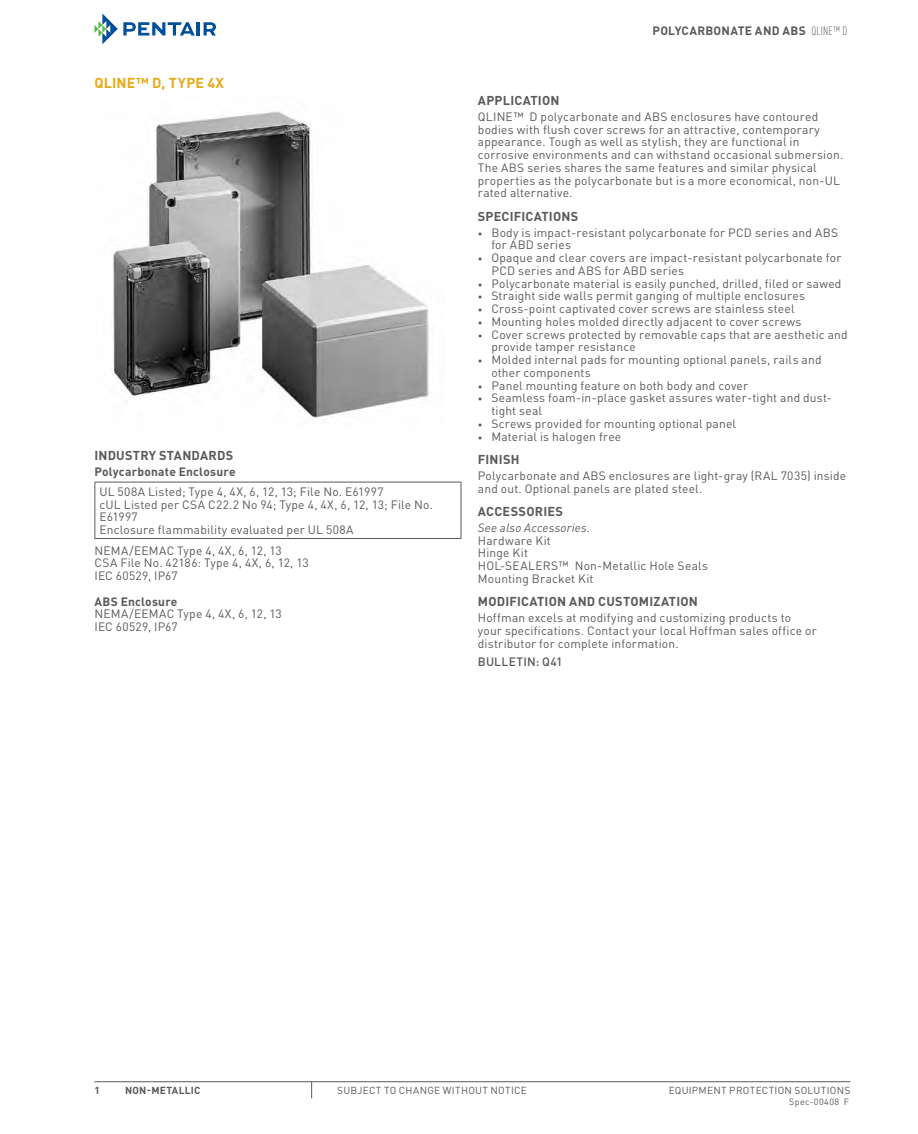
<style>
.page{position:relative;width:918px;height:1134px;background:#fff}
.page>*{position:absolute;margin:0;border:0;box-sizing:border-box;transform-origin:0 0}
.t1{font:700 14.25px "DIN Pro";color:#e4aa17}
.t2{font:700 12.75px "DIN Pro";letter-spacing:.015em;color:#58595b}
.t3{font:12px/12.8px "DIN Pro";letter-spacing:.015em;color:#58595b}
.t4{font:700 12px "DIN Pro";letter-spacing:.02em;color:#58595b}
.t5{font:700 12px "DIN Pro";letter-spacing:.055em;color:#58595b}
.t6{font:italic 12px "DIN Pro";letter-spacing:.015em;color:#58595b}
.t7{font:500 12px "DIN Pro";letter-spacing:.025em;color:#58595b}
.t8{font:10.2px "DIN Pro";letter-spacing:.025em;color:#58595b}
.t9{font:700 10.2px "DIN Pro";letter-spacing:.025em;color:#58595b}
.t10{font:9px "DIN Pro";letter-spacing:.05em;color:#58595b}
.s1{font-weight:300;font-stretch:condensed}
.s2{font-size:9px}
</style>
<div class="page">
<svg style="left:95px;top:14px;width:100px;height:30px"></svg>
<hr style="left:197px;top:22px;width:3px;height:14px;background:#004f9a">
<svg style="left:204px;top:22px;width:12px;height:14px"></svg>
<hr style="left:94px;top:1081px;width:756px;height:1px;background:#58595b">
<svg style="left:311px;top:1082px;width:1px;height:16px"></svg>
<img style="left:113px;top:111px;width:317px;height:307px">
<hr style="left:94px;top:482px;width:367px;height:1px;background:#58595b">
<hr style="left:94px;top:538px;width:367px;height:1px;background:#58595b">
<hr style="left:94px;top:482px;width:1px;height:56px;background:#58595b">
<hr style="left:461px;top:482px;width:1px;height:56px;background:#58595b">
<p class="t1" style="left:94px;top:71px;width:18px">QLINE</p>
<p class="t1" style="left:136px;top:71px;width:90px">™ D, Type 4X</p>
<p class="t2" style="left:94px;top:444px;width:48px">IND USTRY</p>
<p class="t2" style="left:159px;top:444px;width:11px">STANDARD</p>
<p class="t2" style="left:226px;top:444px;width:9px">S</p>
<p class="t4" style="left:94px;top:461px;width:143px">Polycarbonate Enclosure</p>
<p class="t3" style="left:99px;top:484px;width:335px">UL 508A Listed; Type 4, 4X, 6, 12, 13; File No. E61997<br>cUL Listed per CSA C22.2 No 94; Type 4, 4X, 6, 12, 13; File No.<br>E61997<br>Enclosure flammability evaluated per UL 508A</p>
<p class="t3" style="left:94px;top:543px;width:216px">NEMA/EEMAC Type 4, 4X, 6, 12, 13<br>CSA File No. 42186: Type 4, 4X, 6, 12, 13<br>IEC 60529, IP67</p>
<p class="t4" style="left:94px;top:591px;width:85px">ABS Enclosure</p>
<p class="t3" style="left:94px;top:606px;width:189px">NEMA/EEMAC Type 4, 4X, 6, 12, 13<br>IEC 60529, IP67</p>
<p class="t5" style="left:652px;top:21px;width:196px">Polycarbonate and ABS <span class="s1">QLINE™ D</span></p>
<p class="t2" style="left:478px;top:90px;width:33px">APPLICATION</p>
<p class="t3" style="left:478px;top:109px;width:367px">QLINE™ D polycarbonate and ABS enclosures have contoured bodies with flush cover screws for an attractive, contemporary appearance. Tough as well as stylish, they are functional in corrosive environments and can withstand occasional submersion.<br>The ABS series shares the same features and similar physical properties as the polycarbonate but is a more economical, non-UL rated alternative.</p>
<p class="t2" style="left:478px;top:205px;width:52px">SPECI FICATION</p>
<p class="t2" style="left:571px;top:205px;width:9px">S</p>
<p class="t3" style="left:491px;top:225px;width:348px;text-indent:-14px"><span class="s2">•</span> Body is impact-resistant polycarbonate for PCD series and ABS for ABD series</p>
<p class="t3" style="left:491px;top:250px;width:352px;text-indent:-14px"><span class="s2">•</span> Opaque and clear covers are impact-resistant polycarbonate for<br>PCD series and ABS for ABD series</p>
<p class="t3" style="left:478px;top:276px;width:365px"><span class="s2">•</span> Polycarbonate material is easily punched, drilled, filed or sawed</p>
<p class="t3" style="left:478px;top:289px;width:329px"><span class="s2">•</span> Straight side walls permit ganging of multiple enclosures</p>
<p class="t3" style="left:478px;top:301px;width:318px"><span class="s2">•</span> Cross-point captivated cover screws are stainless steel</p>
<p class="t3" style="left:478px;top:314px;width:325px"><span class="s2">•</span> Mounting holes molded directly adjacent to cover screws</p>
<p class="t3" style="left:491px;top:327px;width:358px;text-indent:-14px"><span class="s2">•</span> Cover screws protected by removable caps that are aesthetic and provide tamper resistance</p>
<p class="t3" style="left:491px;top:352px;width:332px;text-indent:-14px"><span class="s2">•</span> Molded internal pads for mounting optional panels, rails and other components</p>
<p class="t3" style="left:478px;top:378px;width:272px"><span class="s2">•</span> Panel mounting feature on both body and cover</p>
<p class="t3" style="left:491px;top:391px;width:342px;text-indent:-14px"><span class="s2">•</span> Seamless foam-in-place gasket assures water-tight and dust&shy;tight seal</p>
<p class="t3" style="left:478px;top:416px;width:260px"><span class="s2">•</span> Screws provided for mounting optional panel</p>
<p class="t3" style="left:478px;top:429px;width:145px"><span class="s2">•</span> Material is halogen free</p>
<p class="t2" style="left:478px;top:449px;width:43px">FINISH</p>
<p class="t3" style="left:478px;top:468px;width:370px">Polycarbonate and ABS enclosures are light-gray (RAL 7035) inside and out. Optional panels are plated steel.</p>
<p class="t2" style="left:478px;top:501px;width:9px">ACCE</p>
<p class="t2" style="left:511px;top:501px;width:24px">SSORIE</p>
<p class="t2" style="left:556px;top:501px;width:9px">S</p>
<p class="t6" style="left:478px;top:518px;width:114px">See also Accessories.</p>
<p class="t3" style="left:478px;top:533px;width:232px">Hardware Kit<br>Hinge Kit<br>HOL-SEALERS™ Non-Metallic Hole Seals<br>Mounting Bracket Kit</p>
<p class="t2" style="left:478px;top:591px;width:47px">MODIFICATION</p>
<p class="t2" style="left:569px;top:591px;width:4px">AND</p>
<p class="t2" style="left:598px;top:591px;width:67px">CUSTOMIZATION</p>
<p class="t3" style="left:478px;top:610px;width:340px">Hoffman excels at modifying and customizing products to your specifications. Contact your local Hoffman sales office or distributor for complete information.</p>
<p class="t7" style="left:478px;top:652px;width:86px">BULLETIN: Q41</p>
<p class="t9" style="left:95px;top:1081px;width:7px">1</p>
<p class="t9" style="left:125px;top:1081px;width:77px">Non-Metallic</p>
<p class="t8" style="left:337px;top:1082px;width:191px">SUBJECT TO CHANGE WITHOUT NOTICE</p>
<p class="t8" style="left:669px;top:1082px;width:183px">EQUIPMENT PROTECTION SOLUTIONS</p>
<p class="t10" style="left:789px;top:1095px;width:61px">Spec-00408 F</p>
</div>
